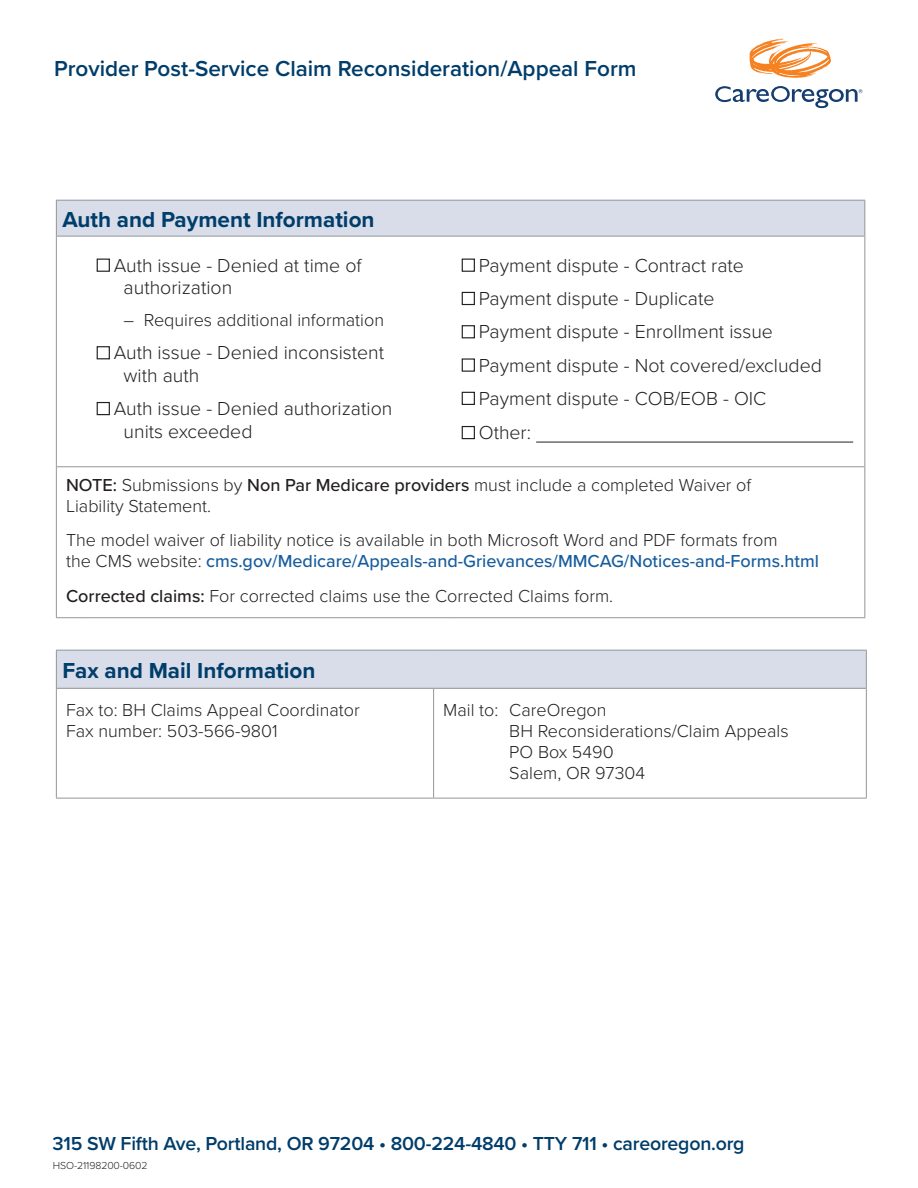
<style>
.page{position:relative;width:918px;height:1188px;background:#fff}
.page>*{position:absolute;margin:0;border:0;box-sizing:border-box;transform-origin:0 0}
.Subhead_1{font:600 22.5px "Proxima Nova";color:#003d6a}
.Subhead_2{font:700 22.5px "Proxima Nova";color:#003d6a}
.Table_Bullets_3_Squa{font:300 19.5px/22.5px "Proxima Nova";color:#231f20}
.t1{font:600 19.5px "Proxima Nova";letter-spacing:-.01em;color:#003d6a}
.Blue_Form_Light{font:300 18px/21px "Proxima Nova";color:#231f20}
.t2{font:300 10.5px "Proxima Nova";letter-spacing:-.01em;color:#231f20}
.s1{font-weight:500}
.s2{font-weight:500;color:#175d9e}
</style>
<div class="page">
<svg style="left:749px;top:39px;width:82px;height:39px"></svg>
<svg style="left:715px;top:86px;width:148px;height:22px"></svg>
<div style="left:56px;top:200px;width:809px;height:36px;background:#d8dde9"></div>
<hr style="left:56px;top:200px;width:31px;height:1px;background:#939598">
<hr style="left:56px;top:201px;width:1px;height:35px;background:#939598">
<hr style="left:87px;top:200px;width:365px;height:1px;background:#939598">
<hr style="left:452px;top:200px;width:413px;height:1px;background:#939598">
<hr style="left:56px;top:236px;width:31px;height:1px;background:#939598">
<hr style="left:87px;top:236px;width:365px;height:1px;background:#939598">
<hr style="left:864px;top:201px;width:1px;height:35px;background:#939598">
<hr style="left:56px;top:237px;width:1px;height:229px;background:#939598">
<hr style="left:452px;top:236px;width:413px;height:1px;background:#939598">
<hr style="left:864px;top:237px;width:1px;height:229px;background:#939598">
<hr style="left:56px;top:466px;width:31px;height:1px;background:#939598">
<hr style="left:87px;top:466px;width:365px;height:1px;background:#939598">
<hr style="left:452px;top:466px;width:413px;height:1px;background:#939598">
<hr style="left:56px;top:467px;width:1px;height:150px;background:#939598">
<hr style="left:864px;top:467px;width:1px;height:150px;background:#939598">
<hr style="left:56px;top:617px;width:31px;height:1px;background:#939598">
<hr style="left:87px;top:617px;width:365px;height:1px;background:#939598">
<hr style="left:452px;top:617px;width:413px;height:1px;background:#939598">
<div style="left:97px;top:259px;width:13px;height:13px;border:1px solid #231f20"></div>
<div style="left:97px;top:346px;width:13px;height:13px;border:1px solid #231f20"></div>
<div style="left:97px;top:402px;width:13px;height:13px;border:1px solid #231f20"></div>
<hr style="left:536px;top:442px;width:317px;height:1px;background:#231f20">
<div style="left:462px;top:259px;width:13px;height:13px;border:1px solid #231f20"></div>
<div style="left:462px;top:292px;width:13px;height:13px;border:1px solid #231f20"></div>
<div style="left:462px;top:325px;width:13px;height:13px;border:1px solid #231f20"></div>
<div style="left:462px;top:358px;width:13px;height:14px;border:1px solid #231f20"></div>
<div style="left:462px;top:392px;width:13px;height:13px;border:1px solid #231f20"></div>
<div style="left:462px;top:426px;width:13px;height:13px;border:1px solid #231f20"></div>
<div style="left:56px;top:650px;width:810px;height:38px;background:#d8dde9"></div>
<hr style="left:56px;top:650px;width:378px;height:1px;background:#939598">
<hr style="left:56px;top:651px;width:1px;height:37px;background:#939598">
<hr style="left:434px;top:650px;width:433px;height:1px;background:#939598">
<hr style="left:866px;top:651px;width:1px;height:37px;background:#939598">
<hr style="left:56px;top:688px;width:378px;height:1px;background:#939598">
<hr style="left:434px;top:688px;width:433px;height:1px;background:#939598">
<hr style="left:56px;top:689px;width:1px;height:109px;background:#939598">
<hr style="left:433px;top:689px;width:1px;height:109px;background:#939598">
<hr style="left:866px;top:689px;width:1px;height:109px;background:#939598">
<hr style="left:56px;top:798px;width:378px;height:1px;background:#939598">
<hr style="left:434px;top:798px;width:433px;height:1px;background:#939598">
<p class="Subhead_1" style="left:54px;top:52px;width:584px">Provider Post-Service Claim Reconsideration/Appeal Form</p>
<p class="Subhead_2" style="left:62px;top:203px;width:314px">Auth and Payment Information</p>
<p class="Table_Bullets_3_Squa" style="left:124px;top:253px;width:240px;text-indent:-10px">Auth issue - Denied at time of authorization</p>
<p class="Blue_Form_Light" style="left:124px;top:309px;width:262px">― Requires additional information</p>
<p class="Table_Bullets_3_Squa" style="left:124px;top:341px;width:262px;text-indent:-10px">Auth issue - Denied inconsistent with auth</p>
<p class="Table_Bullets_3_Squa" style="left:124px;top:396px;width:270px;text-indent:-10px">Auth issue - Denied authorization units exceeded</p>
<p class="Table_Bullets_3_Squa" style="left:479px;top:253px;width:267px">Payment dispute - Contract rate</p>
<p class="Table_Bullets_3_Squa" style="left:479px;top:286px;width:237px">Payment dispute - Duplicate</p>
<p class="Table_Bullets_3_Squa" style="left:479px;top:320px;width:296px">Payment dispute - Enrollment issue</p>
<p class="Table_Bullets_3_Squa" style="left:479px;top:353px;width:345px">Payment dispute - Not covered/excluded</p>
<p class="Table_Bullets_3_Squa" style="left:479px;top:386px;width:289px">Payment dispute - COB/EOB - OIC</p>
<p class="Table_Bullets_3_Squa" style="left:479px;top:420px;width:54px">Other:</p>
<p class="Blue_Form_Light" style="left:66px;top:473px;width:687px"><span class="s1">NOTE:</span> Submissions by <span class="s1">Non Par Medicare providers</span> must include a completed Waiver of<br>Liability Statement.</p>
<p class="Blue_Form_Light" style="left:66px;top:529px;width:754px">The model waiver of liability notice is available in both Microsoft Word and PDF formats from<br>the CMS website: <span class="s2">cms.gov/Medicare/Appeals-and-Grievances/MMCAG/Notices-and-Forms.html</span></p>
<p class="Blue_Form_Light" style="left:66px;top:584px;width:549px"><span class="s1">Corrected claims:</span> For corrected claims use the Corrected Claims form.</p>
<p class="Subhead_2" style="left:62px;top:654px;width:255px">Fax and Mail Information</p>
<p class="Blue_Form_Light" style="left:66px;top:699px;width:295px">Fax to: BH Claims Appeal Coordinator</p>
<p class="Blue_Form_Light" style="left:66px;top:720px;width:213px">Fax number: 503-566-9801</p>
<p class="Blue_Form_Light" style="left:443px;top:699px;width:165px">Mail to: CareOregon</p>
<p class="Blue_Form_Light" style="left:509px;top:720px;width:281px">BH Reconsiderations/Claim Appeals</p>
<p class="Blue_Form_Light" style="left:509px;top:741px;width:106px">PO Box 5490</p>
<p class="Blue_Form_Light" style="left:509px;top:762px;width:137px">Salem, OR 97304</p>
<p class="t1" style="left:52px;top:1129px;width:694px">315 SW Fifth Ave, Portland, OR 97204 • 800-224-4840 • TTY 711 • careoregon.org</p>
<p class="t2" style="left:53px;top:1158px;width:96px">HSO-21198200-0602</p>
</div>
